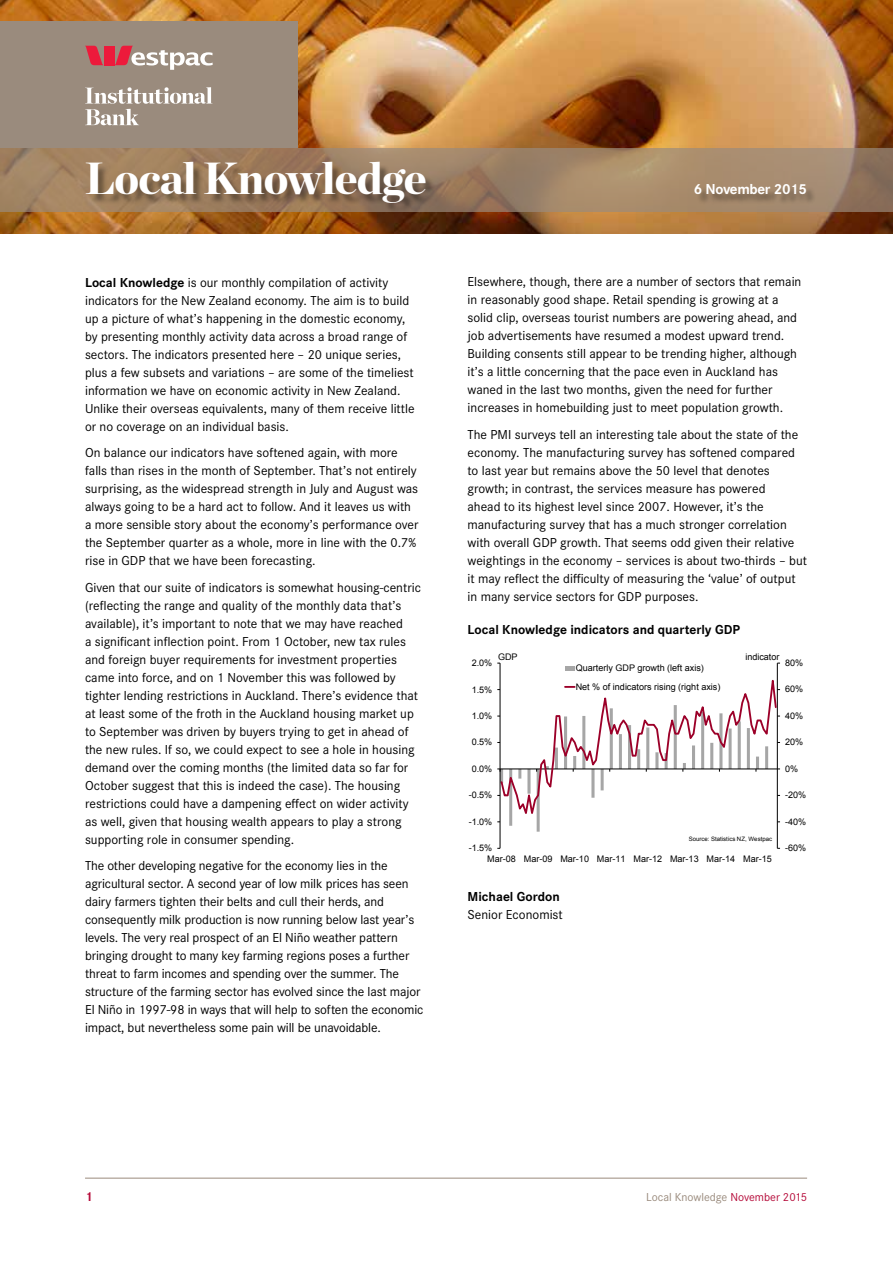
<style>
.page{position:relative;width:893px;height:1263px;background:#fff}
.page>*{position:absolute;margin:0;border:0;box-sizing:border-box;transform-origin:0 0}
.t1{font:900 45px "Chronicle Display";letter-spacing:-.02em;color:#fff}
.t2{font:700 15px "Corporate S";letter-spacing:-.02em;color:#fff}
.t3{font:13.5px/18px "Corporate S";color:#000}
.t4{font:700 13.5px "Corporate S";color:#000}
.t5{font:700 13.5px "Corporate S";color:#b50938}
.t6{font:12px "Corporate S";color:#9a8b7d}
.t7{font:9px/18.5px "Arial";color:#000}
.t8{font:6px "Arial";color:#000}
.s1{font-weight:700}
.s2{color:#b50938}
</style>
<div class="page">
<img style="left:0;top:0;width:893px;height:234px">
<div style="left:0;top:21px;width:298px;height:127px;background:#9a8b7d"></div>
<svg style="left:85px;top:87px;width:128px;height:38px"></svg>
<svg style="left:85px;top:46px;width:18px;height:19px"></svg>
<div style="left:104px;top:46px;width:10px;height:19px;background:#ed1a3b"></div>
<svg style="left:115px;top:46px;width:98px;height:24px"></svg>
<hr style="left:537px;top:769px;width:3px;height:63px;background:#a6a6a6">
<hr style="left:509px;top:769px;width:3px;height:57px;background:#a6a6a6">
<hr style="left:777px;top:663px;width:1px;height:185px;background:#000">
<hr style="left:500px;top:663px;width:1px;height:185px;background:#000">
<svg style="left:497px;top:663px;width:283px;height:159px"></svg>
<svg style="left:0;top:148px;width:893px;height:64px;background:#9f8265"></svg>
<div style="left:88px;top:164px;width:728px;height:50px;background:#000;opacity:.35"></div>
<hr style="left:85px;top:1178px;width:722px;height:1px;background:#9a8b7d">
<h1 class="t1" style="left:85px;top:151px;width:343px">Local Knowledge</h1>
<p class="t3" style="left:85px;top:273px;width:331px"><span class="s1">Local Knowledge</span> is our monthly compilation of activity indicators for the New Zealand economy. The aim is to build up a picture of what’s happening in the domestic economy, by presenting monthly activity data across a broad range of sectors. The indicators presented here – 20 unique series, plus a few subsets and variations – are some of the timeliest information we have on economic activity in New Zealand.<br>Unlike their overseas equivalents, many of them receive little or no coverage on an individual basis.</p>
<p class="t3" style="left:85px;top:444px;width:335px">On balance our indicators have softened again, with more falls than rises in the month of September. That’s not entirely surprising, as the widespread strength in July and August was always going to be a hard act to follow. And it leaves us with a more sensible story about the economy’s performance over the September quarter as a whole, more in line with the 0.7% rise in GDP that we have been forecasting.</p>
<p class="t3" style="left:85px;top:578px;width:338px">Given that our suite of indicators is somewhat housing-centric (reflecting the range and quality of the monthly data that’s available), it’s important to note that we may have reached<br>a significant inflection point. From 1 October, new tax rules and foreign buyer requirements for investment properties came into force, and on 1 November this was followed by tighter lending restrictions in Auckland. There’s evidence that at least some of the froth in the Auckland housing market up to September was driven by buyers trying to get in ahead of the new rules. If so, we could expect to see a hole in housing demand over the coming months (the limited data so far for October suggest that this is indeed the case). The housing restrictions could have a dampening effect on wider activity as well, given that housing wealth appears to play a strong supporting role in consumer spending.</p>
<p class="t3" style="left:85px;top:857px;width:340px">The other developing negative for the economy lies in the agricultural sector. A second year of low milk prices has seen dairy farmers tighten their belts and cull their herds, and consequently milk production is now running below last year’s levels. The very real prospect of an El Niño weather pattern bringing drought to many key farming regions poses a further threat to farm incomes and spending over the summer. The structure of the farming sector has evolved since the last major El Niño in 1997-98 in ways that will help to soften the economic impact, but nevertheless some pain will be unavoidable.</p>
<p class="t2" style="left:694px;top:181px;width:115px">6 November 2015</p>
<p class="t3" style="left:468px;top:273px;width:335px">Elsewhere, though, there are a number of sectors that remain in reasonably good shape. Retail spending is growing at a solid clip, overseas tourist numbers are powering ahead, and job advertisements have resumed a modest upward trend.<br>Building consents still appear to be trending higher, although it’s a little concerning that the pace even in Auckland has waned in the last two months, given the need for further increases in homebuilding just to meet population growth.</p>
<p class="t3" style="left:468px;top:425px;width:341px">The PMI surveys tell an interesting tale about the state of the economy. The manufacturing survey has softened compared to last year but remains above the 50 level that denotes growth; in contrast, the services measure has powered<br>ahead to its highest level since 2007. However, it’s the manufacturing survey that has a much stronger correlation with overall GDP growth. That seems odd given their relative weightings in the economy – services is about two-thirds – but it may reflect the difficulty of measuring the ‘value’ of output in many service sectors for GDP purposes.</p>
<p class="t4" style="left:468px;top:622px;width:274px">Local Knowledge indicators and quarterly GDP</p>
<p class="t7" style="left:498px;top:648px;width:21px">GDP</p>
<p class="t7" style="left:745px;top:648px;width:36px">indicator</p>
<p class="t7" style="left:576px;top:659px;width:146px">Quarterly GDP growth (left axis)<br>Net % of indicators rising (right axis)</p>
<p class="t7" style="left:785px;top:654px;width:20px">80%</p>
<p class="t7" style="left:472px;top:654px;width:22px">2.0%</p>
<p class="t7" style="left:785px;top:680px;width:20px">60%</p>
<p class="t7" style="left:472px;top:680px;width:22px">1.5%</p>
<p class="t7" style="left:472px;top:707px;width:22px">1.0%</p>
<p class="t7" style="left:472px;top:733px;width:22px">0.5%</p>
<p class="t7" style="left:472px;top:759px;width:22px">0.0%</p>
<p class="t7" style="left:469px;top:786px;width:25px">-0.5%</p>
<p class="t7" style="left:469px;top:812px;width:25px">-1.0%</p>
<p class="t7" style="left:469px;top:839px;width:25px">-1.5%</p>
<p class="t8" style="left:689px;top:835px;width:85px">Source: Statistics NZ, Westpac</p>
<p class="t7" style="left:487px;top:850px;width:286px">Mar-08 Mar-09 Mar-10 Mar-11 Mar-12 Mar-13 Mar-14 Mar-15</p>
<p class="t4" style="left:468px;top:888px;width:94px">Michael Gordon</p>
<p class="t3" style="left:468px;top:905px;width:97px">Senior Economist</p>
<p class="t7" style="left:785px;top:707px;width:20px">40%</p>
<p class="t7" style="left:785px;top:733px;width:20px">20%</p>
<p class="t7" style="left:785px;top:759px;width:15px">0%</p>
<p class="t7" style="left:785px;top:786px;width:23px">-20%</p>
<p class="t7" style="left:785px;top:812px;width:23px">-40%</p>
<p class="t7" style="left:785px;top:839px;width:23px">-60%</p>
<p class="t5" style="left:85px;top:1188px;width:9px">1</p>
<p class="t6" style="left:646px;top:1190px;width:163px">Local Knowledge <span class="s2">November 2015</span></p>
</div>
